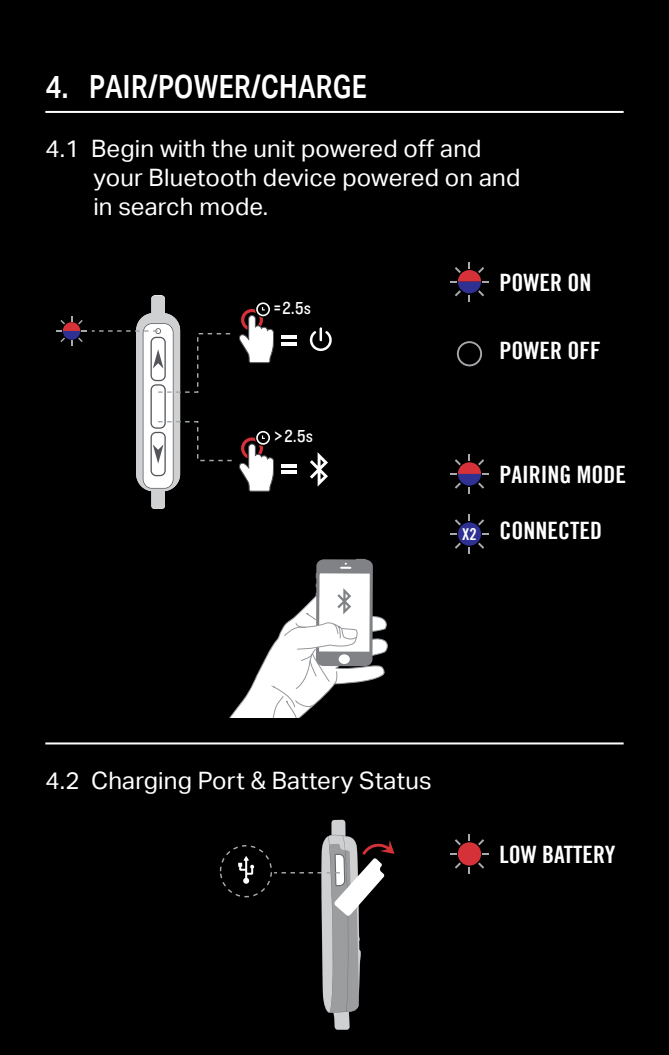
<style>
.page{position:relative;width:669px;height:1055px;background:#fff}
.page>*{position:absolute;margin:0;border:0;box-sizing:border-box;transform-origin:0 0}
.t1{font:500 32px "ARMOUR Cd";color:#fff}
.t2{font:24px/28.8px "ARMOUR";letter-spacing:.01em;color:#fff}
.t3{font:24px "Trade Gothic Bold Cond Twenty";color:#fff}
.t4{font:18px "Knockout HTF30 Junior Welterwt";color:#fff}
.s1{font-size:16.4px}
</style>
<div class="page">
<div style="left:0;top:0;width:669px;height:1054px;background:#000"></div>
<svg style="left:468px;top:867px;width:2px;height:6px"></svg>
<svg style="left:468px;top:834px;width:2px;height:6px"></svg>
<svg style="left:478px;top:862px;width:6px;height:6px"></svg>
<svg style="left:455px;top:839px;width:6px;height:6px"></svg>
<svg style="left:455px;top:862px;width:6px;height:6px"></svg>
<svg style="left:478px;top:839px;width:6px;height:6px"></svg>
<div style="left:458px;top:842px;width:23px;height:23px;background:#d43238;border-radius:50%"></div>
<hr style="left:45px;top:111px;width:579px;height:2px;background:#fff">
<hr style="left:45px;top:742px;width:579px;height:2px;background:#fff">
<svg style="left:230px;top:559px;width:158px;height:158px"></svg>
<hr style="left:281px;top:335px;width:16px;height:4px;background:#fff">
<hr style="left:281px;top:342px;width:16px;height:3px;background:#fff">
<svg style="left:310px;top:327px;width:22px;height:24px"></svg>
<hr style="left:281px;top:464px;width:16px;height:3px;background:#fff">
<hr style="left:281px;top:470px;width:16px;height:4px;background:#fff">
<svg style="left:57px;top:295px;width:217px;height:214px"></svg>
<svg style="left:310px;top:452px;width:18px;height:34px"></svg>
<svg style="left:450px;top:454px;width:39px;height:40px"></svg>
<svg style="left:483px;top:533px;width:6px;height:2px"></svg>
<svg style="left:450px;top:533px;width:6px;height:2px"></svg>
<svg style="left:468px;top:547px;width:2px;height:7px"></svg>
<svg style="left:468px;top:514px;width:2px;height:7px"></svg>
<svg style="left:478px;top:542px;width:6px;height:7px"></svg>
<svg style="left:455px;top:519px;width:6px;height:6px"></svg>
<svg style="left:455px;top:542px;width:6px;height:7px"></svg>
<svg style="left:478px;top:519px;width:6px;height:6px"></svg>
<div style="left:458px;top:522px;width:23px;height:23px;background:#2e3092;border-radius:50%"></div>
<svg style="left:450px;top:262px;width:39px;height:39px"></svg>
<div style="left:457px;top:341px;width:25px;height:25px;border:2px solid #a8a9ad;border-radius:50%"></div>
<div style="left:220px;top:845px;width:52px;height:52px;border:1px dashed #a8a9ad;border-radius:50%"></div>
<svg style="left:238px;top:856px;width:16px;height:27px"></svg>
<svg style="left:274px;top:819px;width:121px;height:210px"></svg>
<h1 class="t1" style="left:45px;top:67px;width:323px">4. PAIR/POWER/CHARGE</h1>
<p class="t2" style="left:93px;top:134px;width:429px;text-indent:-48px">4.1 Begin with the unit powered off and your Bluetooth device powered on and in search mode.</p>
<p class="t4" style="left:274px;top:298px;width:39px">=2.5s</p>
<p class="t4" style="left:274px;top:427px;width:41px">&gt;2.5s</p>
<p class="t3" style="left:499px;top:268px;width:93px">POWER ON</p>
<p class="t3" style="left:499px;top:336px;width:103px">POWER OFF</p>
<p class="t3" style="left:499px;top:460px;width:128px">PAIRING MODE</p>
<p class="t3" style="left:462px;top:516px;width:141px"><span class="s1">X2</span> CONNECTED</p>
<p class="t2" style="left:45px;top:766px;width:388px">4.2 Charging Port &amp; Battery Status</p>
<p class="t3" style="left:499px;top:840px;width:117px">LOW BATTERY</p>
</div>
